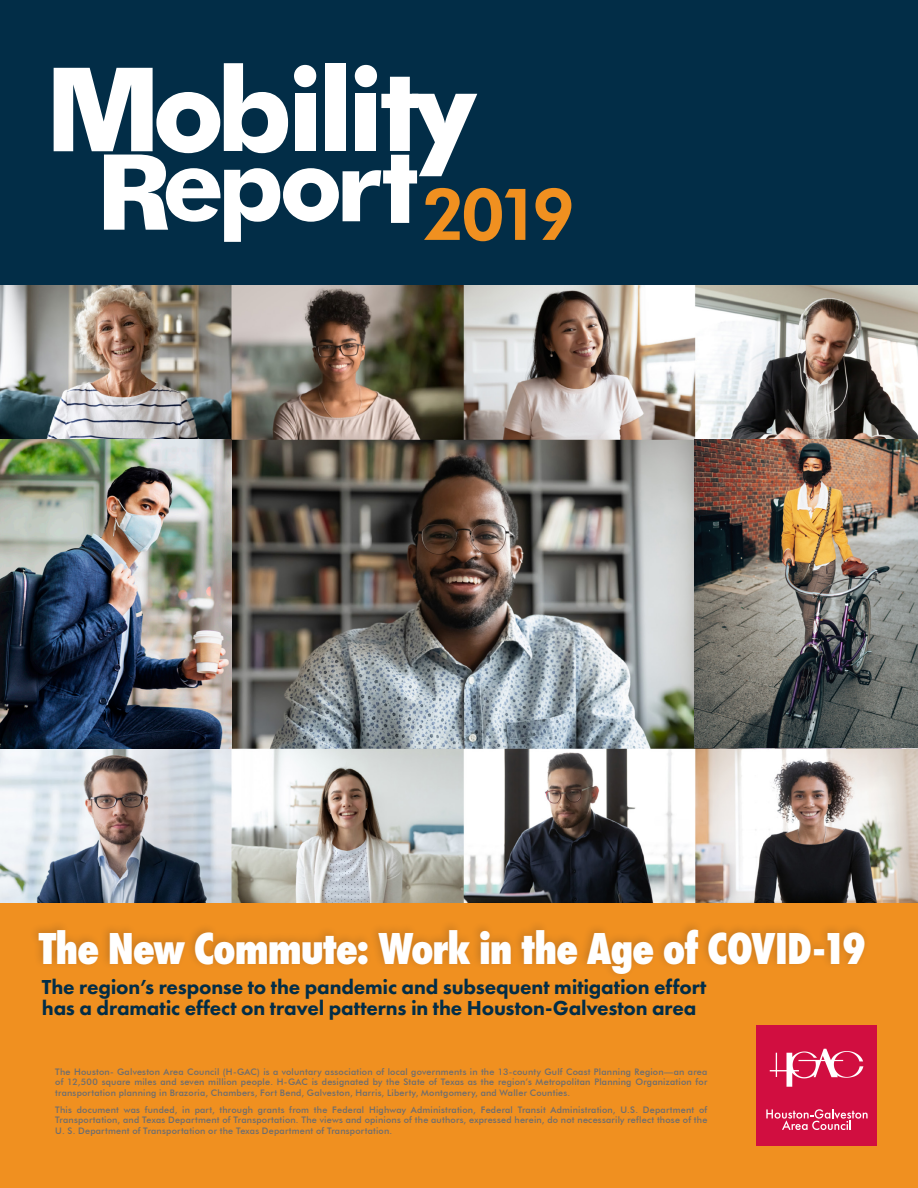
<style>
.page{position:relative;width:918px;height:1188px;background:#f09020}
.page>*{position:absolute;margin:0;border:0;box-sizing:border-box;transform-origin:0 0}
.para2-indent{font:800 46.5px "Futura PT Cond";letter-spacing:-.025em;color:#fff}
.t1{font:800 21px/21px "Futura PT";letter-spacing:-.01em;color:#022d47}
.t2{font:500 9px/10.5px "Futura BT";letter-spacing:.025em;color:#6c6d70;text-align:justify}
</style>
<div class="page">
<div style="left:0;top:0;width:918px;height:300px;background:#022d47"></div>
<svg style="left:54px;top:63px;width:517px;height:179px"></svg>
<div style="left:28px;top:919px;width:842px;height:61px;background:#231f20;opacity:.2"></div>
<div style="left:756px;top:1025px;width:121px;height:121px;background:#d10e40"></div>
<svg style="left:770px;top:1049px;width:93px;height:38px"></svg>
<svg style="left:766px;top:1109px;width:102px;height:21px"></svg>
<img style="left:0;top:285px;width:918px;height:618px">
<img style="left:0;top:440px;width:231px;height:308px">
<img style="left:695px;top:440px;width:223px;height:308px">
<p class="para2-indent" style="left:39px;top:921px;width:829px">The New Commute: Work in the Age of COVID-19</p>
<p class="t1" style="left:42px;top:976px;width:666px">The region’s response to the pandemic and subsequent mitigation effort has a dramatic effect on travel patterns in the Houston-Galveston area</p>
<p class="t2" style="left:55px;top:1066px;width:654px">The Houston- Galveston Area Council (H-GAC) is a voluntary association of local governments in the 13-county Gulf Coast Planning Region—an area of 12,500 square miles and seven million people. H-GAC is designated by the State of Texas as the region’s Metropolitan Planning Organization for transportation planning in Brazoria, Chambers, Fort Bend, Galveston, Harris, Liberty, Montgomery, and Waller Counties.</p>
<p class="t2" style="left:55px;top:1104px;width:654px">This document was funded, in part, through grants from the Federal Highway Administration, Federal Transit Administration, U.S. Department of Transportation, and Texas Department of Transportation. The views and opinions of the authors, expressed herein, do not necessarily reflect those of the U. S. Department of Transportation or the Texas Department of Transportation.</p>
</div>
